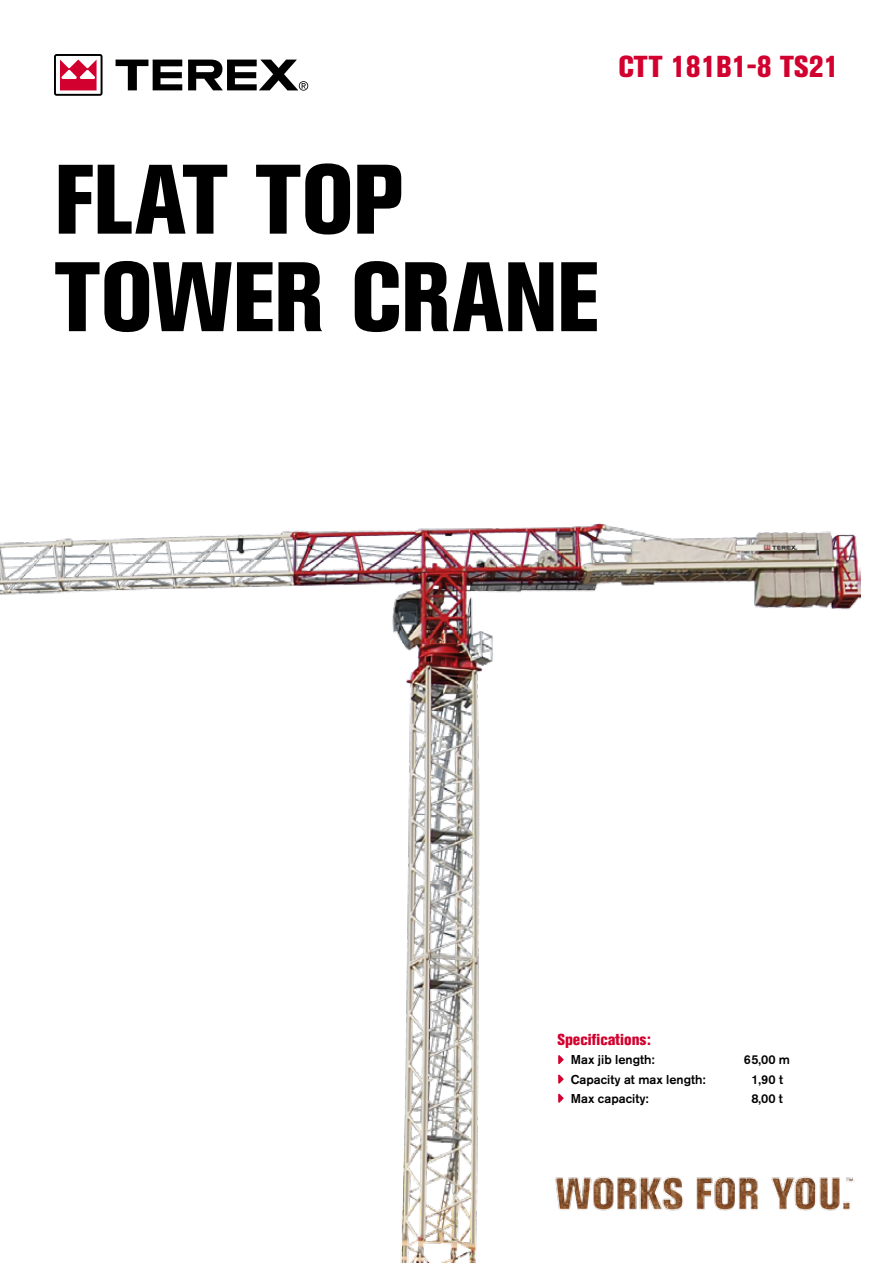
<style>
.page{position:relative;width:893px;height:1263px;background:#fff}
.page>*{position:absolute;margin:0;border:0;box-sizing:border-box;transform-origin:0 0}
.t1{font:800 condensed 97.5px/97.5px "Akzidenz Grotesk BE";letter-spacing:-.005em;color:#000}
.t2{font:800 condensed 30px "Akzidenz Grotesk BE";color:#d2002e}
.t3{font:800 condensed 15.75px "Akzidenz Grotesk BE";color:#d2002e}
.t4{font:500 12.75px "Akzidenz Grotesk BE";color:#000}
</style>
<div class="page">
<img style="left:0;top:524px;width:861px;height:739px">
<img style="left:549px;top:1169px;width:305px;height:47px">
<svg style="left:54px;top:54px;width:49px;height:42px"></svg>
<svg style="left:116px;top:60px;width:66px;height:30px"></svg>
<svg style="left:188px;top:60px;width:120px;height:31px"></svg>
<svg style="left:558px;top:1055px;width:5px;height:9px"></svg>
<svg style="left:558px;top:1074px;width:5px;height:9px"></svg>
<svg style="left:558px;top:1094px;width:5px;height:9px"></svg>
<h2 class="t2" style="left:618px;top:49px;width:16px">CTT</h2>
<h2 class="t2" style="left:671px;top:49px;width:170px">181B1-8 TS21</h2>
<h1 class="t1" style="left:54px;top:152px;width:546px">FLAT TOP<br>TOWER CRANE</h1>
<p class="t3" style="left:557px;top:1030px;width:95px">SPECIFICATIONS:</p>
<p class="t4" style="left:571px;top:1052px;width:85px">Max jib length:</p>
<p class="t4" style="left:744px;top:1052px;width:48px">65,00 m</p>
<p class="t4" style="left:571px;top:1071px;width:136px">Capacity at max length:</p>
<p class="t4" style="left:751px;top:1071px;width:33px">1,90 t</p>
<p class="t4" style="left:571px;top:1091px;width:79px">Max capacity:</p>
<p class="t4" style="left:751px;top:1091px;width:33px">8,00 t</p>
</div>
